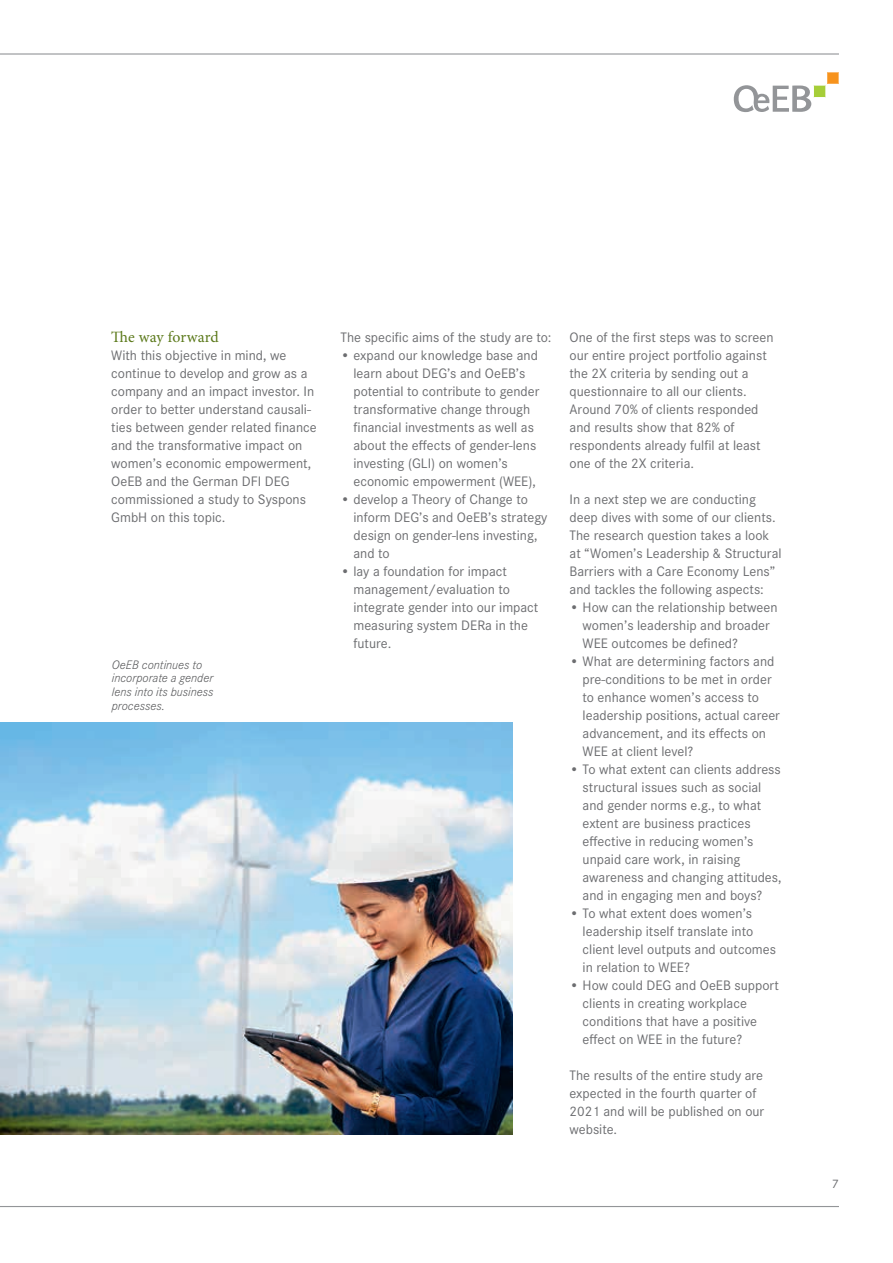
<style>
.page{position:relative;width:893px;height:1263px;background:#fff}
.page>*{position:absolute;margin:0;border:0;box-sizing:border-box;transform-origin:0 0}
.t1{font:15.75px "Minion Pro";color:#5b791a}
.t2{font:14.25px/18px "Corporate S";color:#6c6d70}
.t3{font:italic 300 12.75px/13.5px "Corporate S";color:#57585a}
.t4{font:12.75px "Corporate S";color:#6c6d70}
</style>
<div class="page">
<img style="left:0;top:722px;width:512px;height:412px">
<svg style="left:734px;top:72px;width:105px;height:40px"></svg>
<hr style="left:0;top:1206px;width:839px;height:1px;background:#939598">
<hr style="left:0;top:53px;width:839px;height:2px;background:#939598">
<p class="t1" style="left:111px;top:326px;width:109px">The way forward</p>
<p class="t2" style="left:111px;top:345px;width:207px">With this objective in mind, we continue to develop and grow as a company and an impact investor. In order to better understand causali&shy;ties between gender related finance and the transformative impact on women’s economic empowerment,<br>OeEB and the German DFI DEG commissioned a study to Syspons<br>GmbH on this topic.</p>
<p class="t3" style="left:112px;top:657px;width:103px">OeEB continues to incorporate a gender lens into its business processes.</p>
<p class="t2" style="left:340px;top:327px;width:213px">The specific aims of the study are to:</p>
<p class="t2" style="left:353px;top:345px;width:187px;text-indent:-13px">• expand our knowledge base and learn about DEG’s and OeEB’s potential to contribute to gender transformative change through financial investments as well as about the effects of gender-lens investing (GLI) on women’s economic empowerment (WEE),</p>
<p class="t2" style="left:353px;top:489px;width:195px;text-indent:-13px">• develop a Theory of Change to inform DEG’s and OeEB’s strategy design on gender-lens investing, and to</p>
<p class="t2" style="left:353px;top:561px;width:186px;text-indent:-13px">• lay a foundation for impact management/evaluation to integrate gender into our impact measuring system DERa in the future.</p>
<p class="t2" style="left:570px;top:327px;width:205px">One of the first steps was to screen our entire project portfolio against the 2X criteria by sending out a questionnaire to all our clients.<br>Around 70% of clients responded and results show that 82% of respondents already fulfil at least one of the 2X criteria.</p>
<p class="t2" style="left:570px;top:489px;width:214px">In a next step we are conducting deep dives with some of our clients.<br>The research question takes a look at “Women’s Leadership &amp; Structural Barriers with a Care Economy Lens” and tackles the following aspects:</p>
<p class="t2" style="left:583px;top:597px;width:197px;text-indent:-13px">• How can the relationship between women’s leadership and broader<br>WEE outcomes be defined?</p>
<p class="t2" style="left:583px;top:651px;width:199px;text-indent:-13px">• What are determining factors and pre-conditions to be met in order to enhance women’s access to leadership positions, actual career advancement, and its effects on<br>WEE at client level?</p>
<p class="t2" style="left:583px;top:759px;width:200px;text-indent:-13px">• To what extent can clients address structural issues such as social and gender norms e.g., to what extent are business practices effective in reducing women’s unpaid care work, in raising awareness and changing attitudes, and in engaging men and boys?</p>
<p class="t2" style="left:583px;top:903px;width:195px;text-indent:-13px">• To what extent does women’s leadership itself translate into client level outputs and outcomes in relation to WEE?</p>
<p class="t2" style="left:583px;top:975px;width:198px;text-indent:-13px">• How could DEG and OeEB support clients in creating workplace conditions that have a positive effect on WEE in the future?</p>
<p class="t2" style="left:570px;top:1065px;width:196px">The results of the entire study are expected in the fourth quarter of<br>2021 and will be published on our website.</p>
<p class="t4" style="left:832px;top:1175px;width:8px">7</p>
</div>
